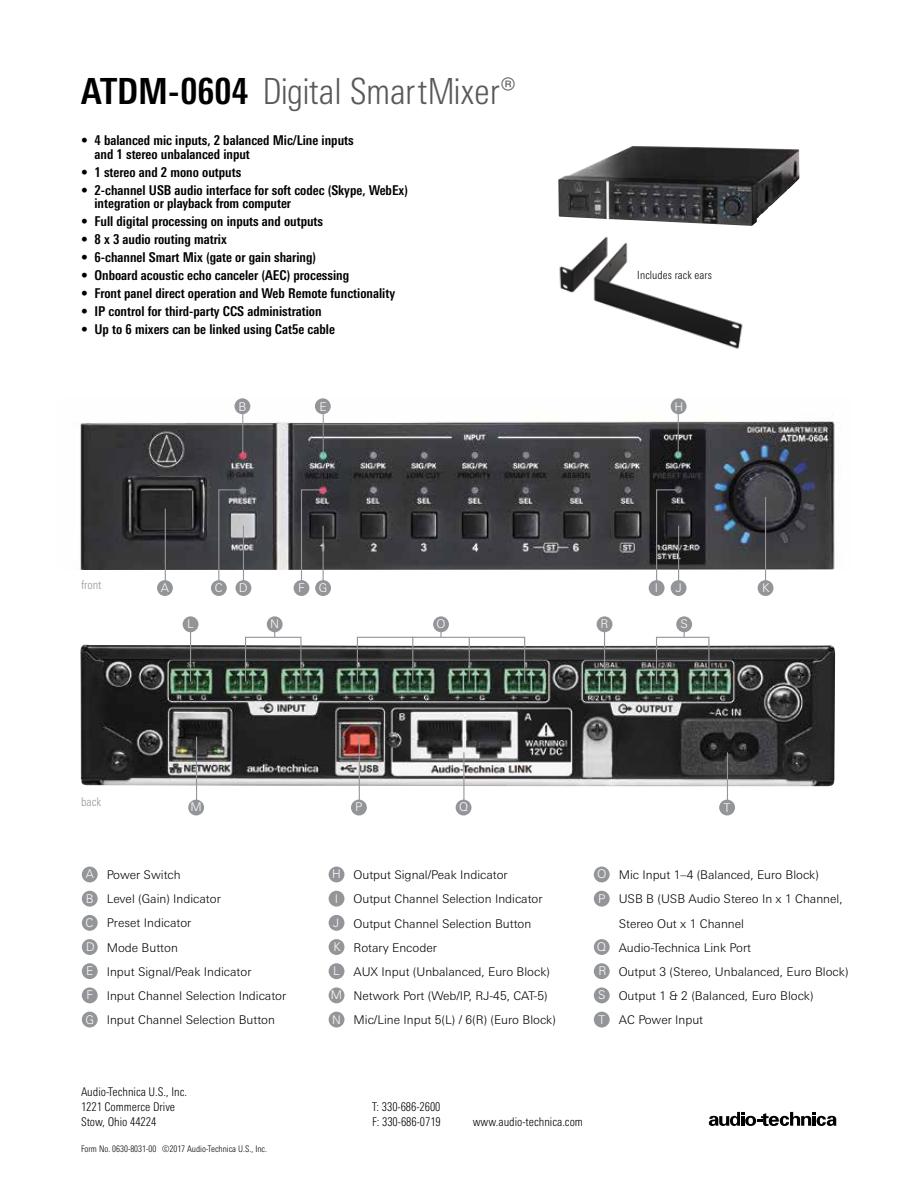
<style>
.page{position:relative;width:918px;height:1188px;background:#fff}
.page>*{position:absolute;margin:0;border:0;box-sizing:border-box;transform-origin:0 0}
.t1{font:300 condensed 36px "Univers Next Pro";color:#58595b}
.t2{font:700 condensed 13.5px/13.5px "Univers Next Pro";color:#000}
.t3{font:300 12px/24.2px "Univers Next Pro";color:#000}
.t4{font:300 condensed 12px/15px "Univers Next Pro";color:#000}
.t5{font:300 12px "Univers Next Pro";color:#fff}
.t6{font:300 12px/24.2px "Univers LT Std";color:#fff}
.t7{font:300 condensed 12px "Univers Next Pro";color:#939598}
.t8{font:300 condensed 11.25px "Univers Next Pro";letter-spacing:.01em;color:#000}
.t9{font:300 condensed 9px "Univers Next Pro";color:#000}
.s1{font-weight:700;color:#000}
</style>
<div class="page">
<img style="left:80px;top:402px;width:759px;height:168px">
<svg style="left:708px;top:1111px;width:129px;height:16px"></svg>
<img style="left:80px;top:643px;width:755px;height:144px">
<img style="left:558px;top:146px;width:242px;height:80px">
<img style="left:559px;top:236px;width:184px;height:113px">
<hr style="left:765px;top:497px;width:1px;height:91px;background:#939598">
<svg style="left:218px;top:489px;width:26px;height:100px;background:#797a7e"></svg>
<svg style="left:300px;top:489px;width:24px;height:100px;background:#59585a"></svg>
<svg style="left:655px;top:489px;width:24px;height:100px;background:#545456"></svg>
<hr style="left:165px;top:509px;width:1px;height:79px;background:#939598">
<hr style="left:196px;top:737px;width:1px;height:71px;background:#939598">
<hr style="left:359px;top:737px;width:1px;height:71px;background:#939598">
<hr style="left:463px;top:752px;width:1px;height:56px;background:#939598">
<hr style="left:727px;top:752px;width:1px;height:56px;background:#939598">
<div style="left:157px;top:580px;width:16px;height:16px;background:#939598;border-radius:50%"></div>
<div style="left:188px;top:800px;width:16px;height:15px;background:#939598;border-radius:50%"></div>
<div style="left:351px;top:800px;width:16px;height:15px;background:#939598;border-radius:50%"></div>
<div style="left:456px;top:800px;width:15px;height:15px;background:#939598;border-radius:50%"></div>
<div style="left:719px;top:800px;width:16px;height:15px;background:#939598;border-radius:50%"></div>
<div style="left:211px;top:580px;width:16px;height:16px;background:#939598;border-radius:50%"></div>
<div style="left:294px;top:580px;width:15px;height:16px;background:#939598;border-radius:50%"></div>
<div style="left:649px;top:580px;width:16px;height:16px;background:#939598;border-radius:50%"></div>
<div style="left:236px;top:580px;width:15px;height:16px;background:#939598;border-radius:50%"></div>
<div style="left:671px;top:580px;width:16px;height:16px;background:#939598;border-radius:50%"></div>
<div style="left:758px;top:580px;width:15px;height:16px;background:#939598;border-radius:50%"></div>
<div style="left:315px;top:580px;width:16px;height:16px;background:#939598;border-radius:50%"></div>
<hr style="left:242px;top:407px;width:1px;height:48px;background:#939598">
<hr style="left:678px;top:407px;width:1px;height:48px;background:#939598">
<hr style="left:323px;top:407px;width:1px;height:48px;background:#939598">
<div style="left:234px;top:398px;width:16px;height:16px;background:#939598;border-radius:50%"></div>
<div style="left:671px;top:398px;width:16px;height:16px;background:#939598;border-radius:50%"></div>
<div style="left:315px;top:398px;width:16px;height:16px;background:#939598;border-radius:50%"></div>
<hr style="left:190px;top:624px;width:1px;height:58px;background:#939598">
<hr style="left:604px;top:624px;width:1px;height:58px;background:#939598">
<div style="left:183px;top:616px;width:16px;height:16px;background:#939598;border-radius:50%"></div>
<div style="left:597px;top:616px;width:15px;height:16px;background:#939598;border-radius:50%"></div>
<div style="left:267px;top:616px;width:16px;height:16px;background:#939598;border-radius:50%"></div>
<div style="left:676px;top:616px;width:16px;height:16px;background:#939598;border-radius:50%"></div>
<div style="left:433px;top:616px;width:16px;height:16px;background:#939598;border-radius:50%"></div>
<div style="left:245px;top:637px;width:57px;height:45px;border:1px solid #939598"></div>
<div style="left:656px;top:637px;width:53px;height:45px;border:1px solid #939598"></div>
<div style="left:357px;top:637px;width:56px;height:45px;border:1px solid #939598"></div>
<svg style="left:411px;top:624px;width:115px;height:59px"></svg>
<div style="left:82px;top:867px;width:16px;height:15px;background:#939598;border-radius:50%"></div>
<div style="left:329px;top:867px;width:15px;height:15px;background:#939598;border-radius:50%"></div>
<div style="left:594px;top:867px;width:16px;height:15px;background:#939598;border-radius:50%"></div>
<div style="left:82px;top:987px;width:16px;height:16px;background:#939598;border-radius:50%"></div>
<div style="left:329px;top:987px;width:15px;height:16px;background:#939598;border-radius:50%"></div>
<div style="left:594px;top:1012px;width:16px;height:16px;background:#939598;border-radius:50%"></div>
<div style="left:82px;top:891px;width:16px;height:16px;background:#939598;border-radius:50%"></div>
<div style="left:329px;top:891px;width:15px;height:16px;background:#939598;border-radius:50%"></div>
<div style="left:594px;top:891px;width:16px;height:16px;background:#939598;border-radius:50%"></div>
<div style="left:82px;top:1012px;width:16px;height:16px;background:#939598;border-radius:50%"></div>
<div style="left:329px;top:1012px;width:15px;height:16px;background:#939598;border-radius:50%"></div>
<div style="left:82px;top:915px;width:16px;height:16px;background:#939598;border-radius:50%"></div>
<div style="left:329px;top:915px;width:15px;height:16px;background:#939598;border-radius:50%"></div>
<div style="left:594px;top:939px;width:16px;height:16px;background:#939598;border-radius:50%"></div>
<div style="left:82px;top:939px;width:16px;height:16px;background:#939598;border-radius:50%"></div>
<div style="left:329px;top:939px;width:15px;height:16px;background:#939598;border-radius:50%"></div>
<div style="left:594px;top:963px;width:16px;height:16px;background:#939598;border-radius:50%"></div>
<div style="left:82px;top:963px;width:16px;height:16px;background:#939598;border-radius:50%"></div>
<div style="left:329px;top:963px;width:15px;height:16px;background:#939598;border-radius:50%"></div>
<div style="left:594px;top:987px;width:16px;height:16px;background:#939598;border-radius:50%"></div>
<h1 class="t1" style="left:81px;top:70px;width:436px"><span class="s1">ATDM-0604</span> Digital SmartMixer®</h1>
<p class="t2" style="left:94px;top:134px;width:261px;text-indent:-14px">• 4 balanced mic inputs, 2 balanced Mic/Line inputs and 1 stereo unbalanced input</p>
<p class="t2" style="left:81px;top:165px;width:162px">• 1 stereo and 2 mono outputs</p>
<p class="t2" style="left:94px;top:183px;width:315px;text-indent:-14px">• 2-channel USB audio interface for soft codec (Skype, WebEx) integration or playback from computer</p>
<p class="t2" style="left:81px;top:215px;width:244px">• Full digital processing on inputs and outputs</p>
<p class="t2" style="left:81px;top:233px;width:147px">• 8 x 3 audio routing matrix</p>
<p class="t2" style="left:81px;top:251px;width:237px">• 6-channel Smart Mix (gate or gain sharing)</p>
<p class="t2" style="left:81px;top:269px;width:270px">• Onboard acoustic echo canceler (AEC) processing</p>
<p class="t2" style="left:81px;top:287px;width:316px">• Front panel direct operation and Web Remote functionality</p>
<p class="t2" style="left:81px;top:305px;width:242px">• IP control for third-party CCS administration</p>
<p class="t2" style="left:81px;top:323px;width:255px">• Up to 6 mixers can be linked using Cat5e cable</p>
<p class="t8" style="left:637px;top:269px;width:76px">Includes rack ears</p>
<p class="t5" style="left:239px;top:399px;width:9px">B</p>
<p class="t5" style="left:319px;top:399px;width:9px">E</p>
<p class="t5" style="left:674px;top:399px;width:10px">H</p>
<p class="t7" style="left:81px;top:578px;width:22px">front</p>
<p class="t5" style="left:161px;top:581px;width:10px">A</p>
<p class="t5" style="left:215px;top:581px;width:9px">C</p>
<p class="t5" style="left:239px;top:581px;width:10px">D</p>
<p class="t5" style="left:298px;top:581px;width:31px">F G</p>
<p class="t5" style="left:655px;top:581px;width:5px">I</p>
<p class="t5" style="left:676px;top:581px;width:7px">J</p>
<p class="t5" style="left:762px;top:581px;width:9px">K</p>
<p class="t5" style="left:187px;top:617px;width:8px">L</p>
<p class="t5" style="left:270px;top:617px;width:11px">N</p>
<p class="t5" style="left:437px;top:617px;width:10px">O</p>
<p class="t5" style="left:601px;top:617px;width:9px">R</p>
<p class="t5" style="left:680px;top:617px;width:9px">S</p>
<p class="t7" style="left:81px;top:795px;width:22px">back</p>
<p class="t5" style="left:191px;top:800px;width:13px">M</p>
<p class="t5" style="left:355px;top:800px;width:9px">P</p>
<p class="t5" style="left:459px;top:800px;width:10px">Q</p>
<p class="t5" style="left:724px;top:801px;width:8px">T</p>
<p class="t6" style="left:86px;top:862px;width:10px">A</p>
<p class="t6" style="left:332px;top:862px;width:10px">H</p>
<p class="t6" style="left:597px;top:862px;width:11px">O</p>
<p class="t3" style="left:107px;top:863px;width:181px">Power Switch<br>Level (Gain) Indicator<br>Preset Indicator<br>Mode Button<br>Input Signal/Peak Indicator<br>Input Channel Selection Indicator<br>Input Channel Selection Button</p>
<p class="t3" style="left:354px;top:863px;width:204px">Output Signal/Peak Indicator<br>Output Channel Selection Indicator<br>Output Channel Selection Button<br>Rotary Encoder<br>AUX Input (Unbalanced, Euro Block)<br>Network Port (Web/IP, RJ-45, CAT-5)<br>Mic/Line Input 5(L) / 6(R) (Euro Block)</p>
<p class="t3" style="left:619px;top:863px;width:231px;text-indent:-21px">A Mic Input 1–4 (Balanced, Euro Block)<br>USB B (USB Audio Stereo In x 1 Channel,<br>Stereo Out x 1 Channel<br>Audio-Technica Link Port<br>Output 3 (Stereo, Unbalanced, Euro Block)<br>Output 1 &amp; 2 (Balanced, Euro Block)<br>AC Power Input</p>
<p class="t6" style="left:86px;top:886px;width:10px">B</p>
<p class="t6" style="left:335px;top:886px;width:5px">I</p>
<p class="t6" style="left:598px;top:886px;width:9px">P</p>
<p class="t6" style="left:85px;top:910px;width:10px">C</p>
<p class="t6" style="left:333px;top:910px;width:7px">J</p>
<p class="t6" style="left:86px;top:935px;width:10px">D</p>
<p class="t6" style="left:334px;top:935px;width:9px">K</p>
<p class="t6" style="left:597px;top:935px;width:11px">Q</p>
<p class="t6" style="left:86px;top:959px;width:9px">E</p>
<p class="t6" style="left:333px;top:959px;width:8px">L</p>
<p class="t6" style="left:598px;top:959px;width:10px">R<br>S</p>
<p class="t6" style="left:86px;top:983px;width:8px">F</p>
<p class="t6" style="left:331px;top:983px;width:13px">M</p>
<p class="t6" style="left:598px;top:1007px;width:8px">T</p>
<p class="t6" style="left:85px;top:1007px;width:10px">G</p>
<p class="t6" style="left:332px;top:1007px;width:10px">N</p>
<p class="t4" style="left:81px;top:1085px;width:108px">Audio-Technica U.S., Inc.<br>1221 Commerce Drive<br>Stow, Ohio 44224</p>
<p class="t9" style="left:81px;top:1144px;width:188px">Form No. 0630-8031-00 ©2017 Audio-Technica U.S., Inc.</p>
<p class="t4" style="left:372px;top:1100px;width:70px">T: 330-686-2600<br>F: 330-686-0719</p>
<p class="t4" style="left:473px;top:1115px;width:112px">www.audio-technica.com</p>
</div>
